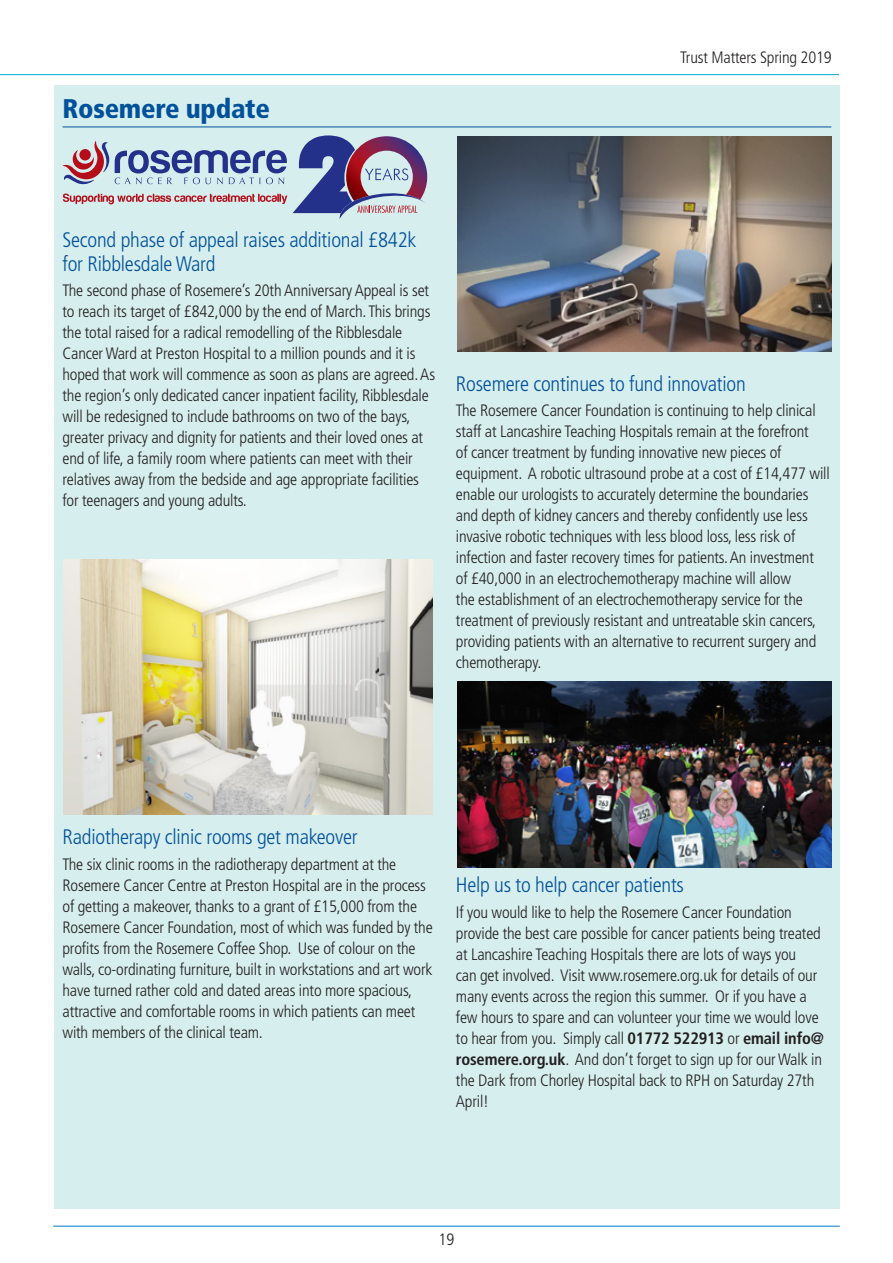
<style>
.page{position:relative;width:893px;height:1263px;background:#fff}
.page>*{position:absolute;margin:0;border:0;box-sizing:border-box;transform-origin:0 0}
.t1{font:900 condensed 27px "Frutiger LT Std";letter-spacing:-.01em;color:#01519b}
.t2{font:300 condensed 21px/24px "Frutiger LT Std";letter-spacing:-.01em;color:#01519b}
.t3{font:300 condensed 16.5px/21px "Frutiger LT Std";letter-spacing:-.01em;color:#231f20}
.s1{font-weight:700}
</style>
<div class="page">
<hr style="left:53px;top:1226px;width:787px;height:1px;background:#007bc3">
<hr style="left:0;top:74px;width:839px;height:1px;background:#00acd5">
<div style="left:54px;top:85px;width:786px;height:1124px;background:#d6eeed"></div>
<hr style="left:63px;top:127px;width:768px;height:1px;background:#01519b">
<svg style="left:63px;top:141px;width:224px;height:44px"></svg>
<svg style="left:63px;top:194px;width:224px;height:10px"></svg>
<svg style="left:293px;top:135px;width:134px;height:84px"></svg>
<img style="left:457px;top:682px;width:374px;height:185px">
<img style="left:457px;top:136px;width:374px;height:216px">
<img style="left:63px;top:559px;width:369px;height:255px">
<h1 class="t1" style="left:63px;top:92px;width:209px">Rosemere update</h1>
<p class="t3" style="left:680px;top:47px;width:153px">Trust Matters Spring 2019</p>
<p class="t2" style="left:63px;top:228px;width:356px">Second phase of appeal raises additional £842k for Ribblesdale Ward</p>
<p class="t3" style="left:63px;top:280px;width:374px">The second phase of Rosemere’s 20th Anniversary Appeal is set to reach its target of £842,000 by the end of March. This brings the total raised for a radical remodelling of the Ribblesdale Cancer Ward at Preston Hospital to a million pounds and it is hoped that work will commence as soon as plans are agreed. As the region’s only dedicated cancer inpatient facility, Ribblesdale will be redesigned to include bathrooms on two of the bays, greater privacy and dignity for patients and their loved ones at end of life, a family room where patients can meet with their relatives away from the bedside and age appropriate facilities for teenagers and young adults.</p>
<p class="t2" style="left:456px;top:372px;width:291px">Rosemere continues to fund innovation</p>
<p class="t3" style="left:456px;top:400px;width:375px">The Rosemere Cancer Foundation is continuing to help clinical staff at Lancashire Teaching Hospitals remain at the forefront<br>of cancer treatment by funding innovative new pieces of equipment. A robotic ultrasound probe at a cost of £14,477 will enable our urologists to accurately determine the boundaries and depth of kidney cancers and thereby confidently use less invasive robotic techniques with less blood loss, less risk of infection and faster recovery times for patients. An investment of £40,000 in an electrochemotherapy machine will allow<br>the establishment of an electrochemotherapy service for the treatment of previously resistant and untreatable skin cancers, providing patients with an alternative to recurrent surgery and chemotherapy.</p>
<p class="t2" style="left:63px;top:825px;width:297px">Radiotherapy clinic rooms get makeover</p>
<p class="t3" style="left:63px;top:854px;width:372px">The six clinic rooms in the radiotherapy department at the Rosemere Cancer Centre at Preston Hospital are in the process of getting a makeover, thanks to a grant of £15,000 from the Rosemere Cancer Foundation, most of which was funded by the profits from the Rosemere Coffee Shop. Use of colour on the walls, co-ordinating furniture, built in workstations and art work have turned rather cold and dated areas into more spacious, attractive and comfortable rooms in which patients can meet with members of the clinical team.</p>
<p class="t2" style="left:456px;top:873px;width:230px">Help us to help cancer patients</p>
<p class="t3" style="left:456px;top:902px;width:369px">If you would like to help the Rosemere Cancer Foundation provide the best care possible for cancer patients being treated at Lancashire Teaching Hospitals there are lots of ways you<br>can get involved. Visit www.rosemere.org.uk for details of our many events across the region this summer. Or if you have a few hours to spare and can volunteer your time we would love to hear from you. Simply call <span class="s1">01772 522913</span> or <span class="s1">email info@ rosemere.org.uk</span>. And don’t forget to sign up for our Walk in the Dark from Chorley Hospital back to RPH on Saturday 27th April!</p>
<p class="t3" style="left:439px;top:1229px;width:17px">19</p>
</div>
